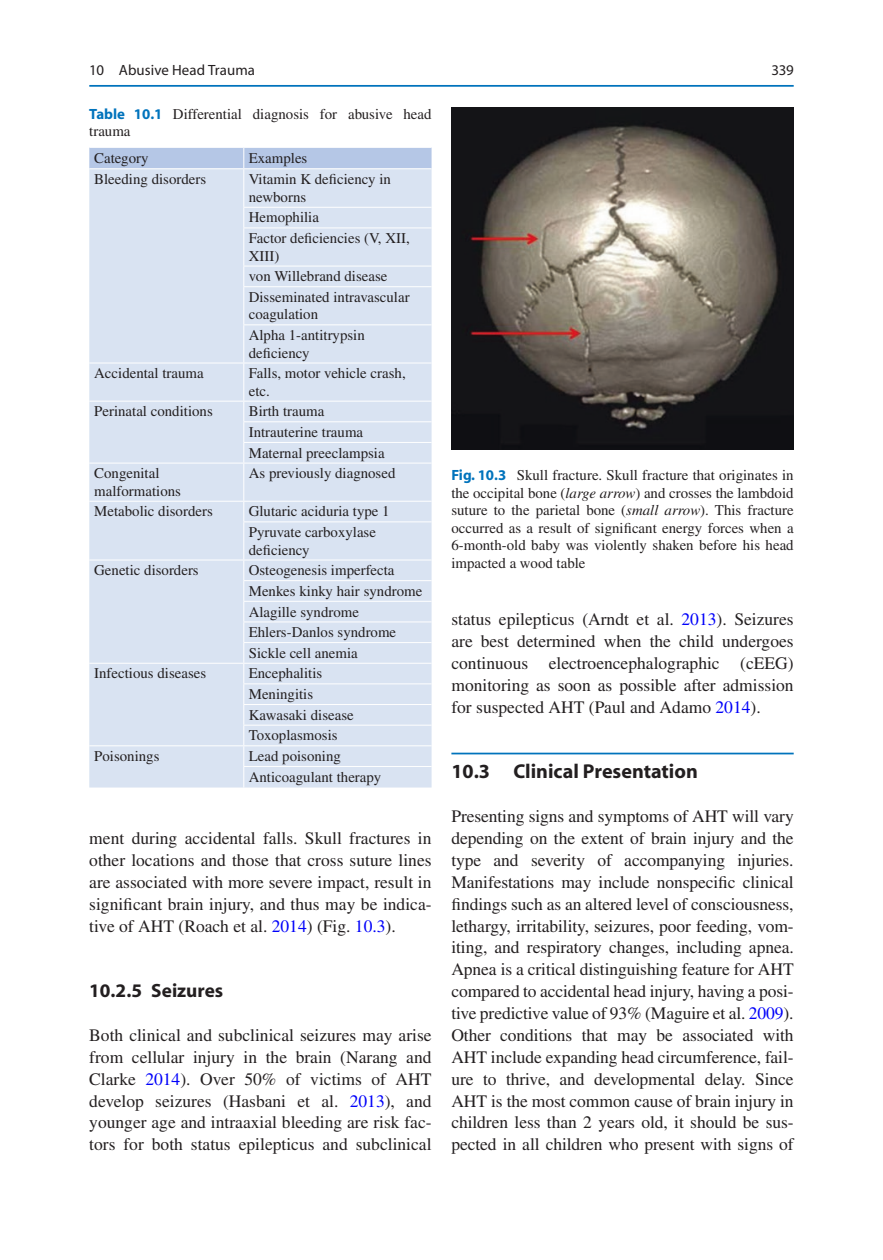
<style>
.page{position:relative;width:883px;height:1260px;background:#fff}
.page>*{position:absolute;margin:0;border:0;box-sizing:border-box;transform-origin:0 0}
.t1{font:700 20.12px "Fwbchw Myriad";color:#231f20}
.t2{font:700 19.25px "Fwbchw Myriad";color:#231f20}
.t3{font:17.5px/21.9px "Rbmmjb Times";color:#231f20;text-align:justify}
.t4{font:14.88px/20.7px "Rbmmjb Times";color:#231f20}
.t5{font:14.88px "Rqtjhd Myriad";letter-spacing:.005em;color:#231f20}
.t6{font:14.88px "Qwktxp Myriad";color:#231f20}
.s1{font-family:"Fwbchw Myriad";font-weight:700;color:#0073bc}
.s2{color:#0000fa}
.s3{font-family:"Dbmrrv Times";font-style:italic}
</style>
<div class="page">
<hr style="left:451px;top:753px;width:343px;height:1px;background:#0073bc">
<div style="left:89px;top:169px;width:343px;height:619px;background:#d9e3f2"></div>
<svg style="left:89px;top:147px;width:343px;height:22px;background:#b9cae7"></svg>
<hr style="left:244px;top:168px;width:188px;height:1px;background:#fff">
<hr style="left:243px;top:169px;width:1px;height:38px;background:#fff">
<hr style="left:243px;top:207px;width:189px;height:1px;background:#fff">
<svg style="left:243px;top:208px;width:1px;height:19px"></svg>
<hr style="left:243px;top:227px;width:189px;height:1px;background:#fff">
<hr style="left:243px;top:228px;width:1px;height:38px;background:#fff">
<hr style="left:243px;top:266px;width:189px;height:1px;background:#fff">
<svg style="left:243px;top:267px;width:1px;height:19px"></svg>
<hr style="left:243px;top:286px;width:189px;height:1px;background:#fff">
<hr style="left:243px;top:287px;width:1px;height:37px;background:#fff">
<hr style="left:243px;top:324px;width:189px;height:1px;background:#fff">
<hr style="left:243px;top:325px;width:1px;height:38px;background:#fff">
<hr style="left:89px;top:363px;width:155px;height:1px;background:#fff">
<hr style="left:244px;top:363px;width:188px;height:1px;background:#fff">
<hr style="left:243px;top:363px;width:1px;height:38px;background:#fff">
<hr style="left:89px;top:401px;width:155px;height:1px;background:#fff">
<hr style="left:244px;top:401px;width:188px;height:1px;background:#fff">
<hr style="left:243px;top:421px;width:189px;height:1px;background:#fff">
<hr style="left:243px;top:442px;width:189px;height:1px;background:#fff">
<svg style="left:243px;top:402px;width:1px;height:61px"></svg>
<hr style="left:89px;top:463px;width:155px;height:1px;background:#fff">
<hr style="left:244px;top:463px;width:188px;height:1px;background:#fff">
<hr style="left:243px;top:464px;width:1px;height:37px;background:#fff">
<hr style="left:89px;top:501px;width:155px;height:1px;background:#fff">
<hr style="left:244px;top:501px;width:188px;height:1px;background:#fff">
<svg style="left:243px;top:502px;width:1px;height:19px"></svg>
<hr style="left:243px;top:521px;width:189px;height:1px;background:#fff">
<hr style="left:243px;top:522px;width:1px;height:38px;background:#fff">
<hr style="left:89px;top:560px;width:155px;height:1px;background:#fff">
<hr style="left:244px;top:560px;width:188px;height:1px;background:#fff">
<hr style="left:243px;top:580px;width:189px;height:1px;background:#fff">
<hr style="left:243px;top:601px;width:189px;height:1px;background:#fff">
<hr style="left:243px;top:622px;width:189px;height:1px;background:#fff">
<hr style="left:243px;top:642px;width:189px;height:1px;background:#fff">
<hr style="left:89px;top:663px;width:155px;height:1px;background:#fff">
<hr style="left:244px;top:663px;width:188px;height:1px;background:#fff">
<hr style="left:243px;top:683px;width:189px;height:1px;background:#fff">
<hr style="left:243px;top:704px;width:189px;height:1px;background:#fff">
<hr style="left:243px;top:725px;width:189px;height:1px;background:#fff">
<hr style="left:244px;top:745px;width:188px;height:1px;background:#fff">
<hr style="left:243px;top:766px;width:189px;height:1px;background:#fff">
<hr style="left:89px;top:745px;width:155px;height:1px;background:#fff">
<svg style="left:243px;top:560px;width:1px;height:228px"></svg>
<img style="left:451px;top:107px;width:343px;height:342px">
<hr style="left:89px;top:85px;width:705px;height:2px;background:#0073bc">
<p class="t5" style="left:89px;top:63px;width:167px">10 Abusive Head Trauma</p>
<p class="t4" style="left:89px;top:105px;width:344px;line-height:17.5px"><span class="s1">Table 10.1</span> Differential diagnosis for abusive head trauma</p>
<p class="t4" style="left:94px;top:148px;width:56px">Category</p>
<p class="t4" style="left:249px;top:148px;width:60px">Examples</p>
<p class="t4" style="left:94px;top:169px;width:113px">Bleeding disorders</p>
<p class="t4" style="left:249px;top:171px;width:144px;line-height:17.5px">Vitamin K deficiency in newborns</p>
<p class="t4" style="left:249px;top:207px;width:163px">Hemophilia<br>Factor deficiencies (V, XII,</p>
<p class="t4" style="left:249px;top:245px;width:162px">XIII)<br>von Willebrand disease<br>Disseminated intravascular</p>
<p class="t4" style="left:249px;top:304px;width:118px">coagulation<br>Alpha 1-antitrypsin</p>
<p class="t4" style="left:249px;top:342px;width:62px">deficiency</p>
<p class="t4" style="left:94px;top:363px;width:111px">Accidental trauma</p>
<p class="t4" style="left:249px;top:364px;width:158px;line-height:17.5px">Falls, motor vehicle crash, etc.</p>
<p class="t4" style="left:94px;top:401px;width:120px">Perinatal conditions</p>
<p class="t4" style="left:249px;top:401px;width:137px">Birth trauma<br>Intrauterine trauma<br>Maternal preeclampsia</p>
<p class="t4" style="left:94px;top:464px;width:88px;line-height:17.5px">Congenital malformations</p>
<p class="t4" style="left:249px;top:463px;width:148px">As previously diagnosed</p>
<p class="t4" style="left:94px;top:501px;width:120px">Metabolic disorders</p>
<p class="t4" style="left:249px;top:501px;width:142px">Glutaric aciduria type 1<br>Pyruvate carboxylase</p>
<p class="t4" style="left:249px;top:539px;width:62px">deficiency</p>
<p class="t4" style="left:94px;top:560px;width:106px">Genetic disorders</p>
<p class="t4" style="left:249px;top:560px;width:175px">Osteogenesis imperfecta<br>Menkes kinky hair syndrome<br>Alagille syndrome<br>Ehlers-Danlos syndrome<br>Sickle cell anemia</p>
<p class="t4" style="left:94px;top:663px;width:113px">Infectious diseases</p>
<p class="t4" style="left:249px;top:663px;width:106px">Encephalitis<br>Meningitis<br>Kawasaki disease<br>Toxoplasmosis</p>
<p class="t4" style="left:94px;top:746px;width:67px">Poisonings</p>
<p class="t4" style="left:249px;top:746px;width:134px">Lead poisoning<br>Anticoagulant therapy</p>
<p class="t3" style="left:89px;top:827px;width:344px">ment during accidental falls. Skull fractures in other locations and those that cross suture lines are associated with more severe impact, result in significant brain injury, and thus may be indica&shy;tive of AHT (Roach et al. <span class="s2">2014</span>) (Fig. <span class="s2">10.3</span>).</p>
<p class="t2" style="left:89px;top:981px;width:135px">10.2.5 Seizures</p>
<p class="t3" style="left:89px;top:1024px;width:344px">Both clinical and subclinical seizures may arise from cellular injury in the brain (Narang and Clarke <span class="s2">2014</span>). Over 50% of victims of AHT develop seizures (Hasbani et al. <span class="s2">2013</span>), and younger age and intraaxial bleeding are risk fac&shy;tors for both status epilepticus and subclinical</p>
<p class="t6" style="left:771px;top:63px;width:24px">339</p>
<p class="t4" style="left:451px;top:466px;width:344px;line-height:17.5px;text-align:justify"><span class="s1">Fig. 10.3</span> Skull fracture. Skull fracture that originates in the occipital bone (<span class="s3">large arrow</span>) and crosses the lambdoid suture to the parietal bone (<span class="s3">small arrow</span>). This fracture occurred as a result of significant energy forces when a 6-month-old baby was violently shaken before his head impacted a wood table</p>
<p class="t3" style="left:451px;top:608px;width:344px">status epilepticus (Arndt et al. <span class="s2">2013</span>). Seizures are best determined when the child undergoes continuous electroencephalographic (cEEG) monitoring as soon as possible after admission for suspected AHT (Paul and Adamo <span class="s2">2014</span>).</p>
<p class="t1" style="left:451px;top:761px;width:248px">10.3 Clinical Presentation</p>
<p class="t3" style="left:451px;top:805px;width:344px">Presenting signs and symptoms of AHT will vary depending on the extent of brain injury and the type and severity of accompanying injuries.<br>Manifestations may include nonspecific clinical findings such as an altered level of consciousness, lethargy, irritability, seizures, poor feeding, vom&shy;iting, and respiratory changes, including apnea.<br>Apnea is a critical distinguishing feature for AHT compared to accidental head injury, having a posi&shy;tive predictive value of 93% (Maguire et al. <span class="s2">2009</span>).<br>Other conditions that may be associated with AHT include expanding head circumference, fail&shy;ure to thrive, and developmental delay. Since AHT is the most common cause of brain injury in children less than 2 years old, it should be sus&shy;pected in all children who present with signs of</p>
</div>
